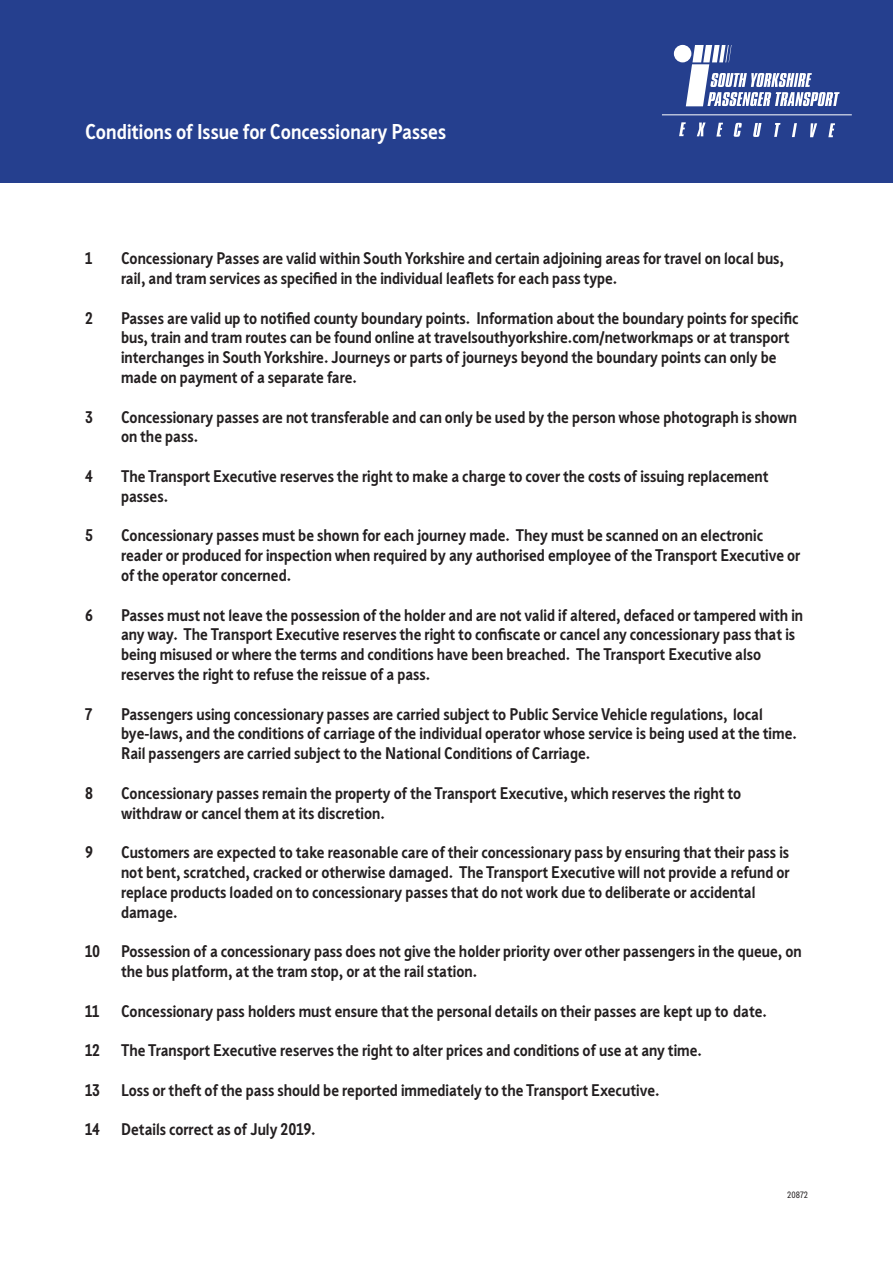
<style>
.page{position:relative;width:893px;height:1263px;background:#fff}
.page>*{position:absolute;margin:0;border:0;box-sizing:border-box;transform-origin:0 0}
.t1{font:700 21px "Wayfarer";color:#fff}
.t2{font:700 16.5px/19.8px "Wayfarer";color:#231f20}
.t3{font:9px "Wayfarer";color:#231f20}
</style>
<div class="page">
<div style="left:0;top:0;width:893px;height:182px;background:#253f8e"></div>
<hr style="left:662px;top:115px;width:190px;height:1px;background:#fff">
<div style="left:674px;top:45px;width:17px;height:17px;background:#fff;border-radius:50%"></div>
<svg style="left:686px;top:45px;width:154px;height:61px"></svg>
<svg style="left:679px;top:122px;width:7px;height:14px"></svg>
<svg style="left:697px;top:123px;width:9px;height:13px"></svg>
<svg style="left:716px;top:123px;width:7px;height:14px"></svg>
<svg style="left:734px;top:123px;width:8px;height:14px"></svg>
<svg style="left:753px;top:123px;width:8px;height:14px"></svg>
<svg style="left:774px;top:123px;width:6px;height:14px"></svg>
<svg style="left:792px;top:123px;width:5px;height:14px"></svg>
<svg style="left:810px;top:123px;width:7px;height:14px"></svg>
<svg style="left:828px;top:123px;width:7px;height:14px"></svg>
<p class="t1" style="left:85px;top:118px;width:363px">Conditions of Issue for Concessionary Passes</p>
<p class="t2" style="left:85px;top:248px;width:9px">1</p>
<p class="t2" style="left:121px;top:248px;width:664px">Concessionary Passes are valid within South Yorkshire and certain adjoining areas for travel on local bus, rail, and tram services as specified in the individual leaflets for each pass type.</p>
<p class="t2" style="left:85px;top:307px;width:9px">2</p>
<p class="t2" style="left:121px;top:307px;width:679px">Passes are valid up to notified county boundary points. Information about the boundary points for specific bus, train and tram routes can be found online at travelsouthyorkshire.com/networkmaps or at transport interchanges in South Yorkshire. Journeys or parts of journeys beyond the boundary points can only be made on payment of a separate fare.</p>
<p class="t2" style="left:85px;top:406px;width:9px">3</p>
<p class="t2" style="left:121px;top:406px;width:678px">Concessionary passes are not transferable and can only be used by the person whose photograph is shown on the pass.</p>
<p class="t2" style="left:85px;top:466px;width:9px">4</p>
<p class="t2" style="left:121px;top:466px;width:649px">The Transport Executive reserves the right to make a charge to cover the costs of issuing replacement passes.</p>
<p class="t2" style="left:85px;top:525px;width:9px">5</p>
<p class="t2" style="left:121px;top:525px;width:681px">Concessionary passes must be shown for each journey made. They must be scanned on an electronic reader or produced for inspection when required by any authorised employee of the Transport Executive or of the operator concerned.</p>
<p class="t2" style="left:85px;top:604px;width:9px">6</p>
<p class="t2" style="left:121px;top:604px;width:684px">Passes must not leave the possession of the holder and are not valid if altered, defaced or tampered with in any way. The Transport Executive reserves the right to confiscate or cancel any concessionary pass that is being misused or where the terms and conditions have been breached. The Transport Executive also reserves the right to refuse the reissue of a pass.</p>
<p class="t2" style="left:85px;top:703px;width:9px">7</p>
<p class="t2" style="left:121px;top:703px;width:677px">Passengers using concessionary passes are carried subject to Public Service Vehicle regulations, local bye-laws, and the conditions of carriage of the individual operator whose service is being used at the time.<br>Rail passengers are carried subject to the National Conditions of Carriage.</p>
<p class="t2" style="left:85px;top:783px;width:9px">8</p>
<p class="t2" style="left:121px;top:783px;width:622px">Concessionary passes remain the property of the Transport Executive, which reserves the right to withdraw or cancel them at its discretion.</p>
<p class="t2" style="left:85px;top:842px;width:9px">9</p>
<p class="t2" style="left:121px;top:842px;width:670px">Customers are expected to take reasonable care of their concessionary pass by ensuring that their pass is not bent, scratched, cracked or otherwise damaged. The Transport Executive will not provide a refund or replace products loaded on to concessionary passes that do not work due to deliberate or accidental damage.</p>
<p class="t2" style="left:85px;top:941px;width:17px">10</p>
<p class="t2" style="left:121px;top:941px;width:682px">Possession of a concessionary pass does not give the holder priority over other passengers in the queue, on the bus platform, at the tram stop, or at the rail station.</p>
<p class="t2" style="left:85px;top:1000px;width:16px">11</p>
<p class="t2" style="left:121px;top:1000px;width:647px">Concessionary pass holders must ensure that the personal details on their passes are kept up to date.</p>
<p class="t2" style="left:85px;top:1040px;width:16px">12</p>
<p class="t2" style="left:121px;top:1040px;width:582px">The Transport Executive reserves the right to alter prices and conditions of use at any time.</p>
<p class="t2" style="left:85px;top:1080px;width:16px">13</p>
<p class="t2" style="left:121px;top:1080px;width:540px">Loss or theft of the pass should be reported immediately to the Transport Executive.</p>
<p class="t2" style="left:85px;top:1119px;width:16px">14</p>
<p class="t2" style="left:121px;top:1119px;width:196px">Details correct as of July 2019.</p>
<p class="t3" style="left:787px;top:1189px;width:22px">20872</p>
</div>
